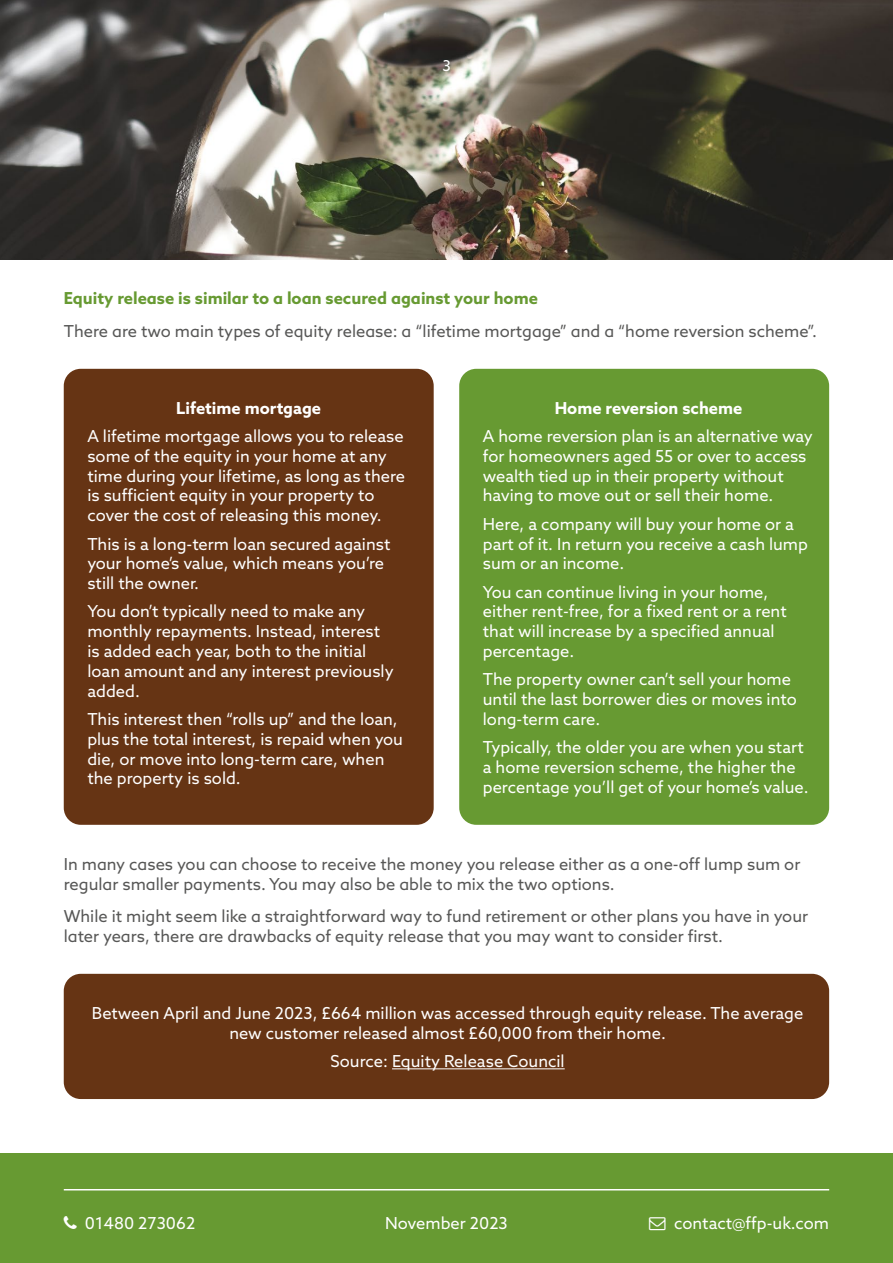
<style>
.page{position:relative;width:893px;height:1263px;background:#fff}
.page>*{position:absolute;margin:0;border:0;box-sizing:border-box;transform-origin:0 0}
.t1{font:16.5px/19.8px "Azo Sans";color:#fff}
.t2{font:16.5px/19.8px "Azo Sans";color:#575756}
.t3{font:700 16.5px "Azo Sans";color:#679a32}
.t4{font:700 16.5px "Azo Sans";color:#fff}
.t5{font:15px "Azo Sans";color:#fff}
</style>
<div class="page">
<img style="left:0;top:0;width:893px;height:259px">
<div style="left:0;top:1153px;width:893px;height:110px;background:#679a32"></div>
<hr style="left:64px;top:1189px;width:765px;height:1px;background:#fff">
<div style="left:64px;top:974px;width:765px;height:125px;background:#663414;border-radius:17px"></div>
<hr style="left:392px;top:1068px;width:173px;height:1px;background:#fff">
<div style="left:64px;top:369px;width:370px;height:456px;background:#663414;border-radius:17px"></div>
<div style="left:459px;top:369px;width:370px;height:456px;background:#679a32;border-radius:17px"></div>
<p class="t5" style="left:442px;top:56px;width:10px">3</p>
<p class="t3" style="left:64px;top:287px;width:476px">Equity release is similar to a loan secured against your home</p>
<p class="t2" style="left:64px;top:321px;width:755px">There are two main types of equity release: a “lifetime mortgage” and a “home reversion scheme”.</p>
<p class="t4" style="left:176px;top:397px;width:146px">Lifetime mortgage</p>
<p class="t1" style="left:87px;top:426px;width:319px">A lifetime mortgage allows you to release some of the equity in your home at any time during your lifetime, as long as there is sufficient equity in your property to cover the cost of releasing this money.</p>
<p class="t1" style="left:87px;top:533px;width:305px">This is a long-term loan secured against your home’s value, which means you’re still the owner.</p>
<p class="t1" style="left:87px;top:601px;width:308px">You don’t typically need to make any monthly repayments. Instead, interest is added each year, both to the initial loan amount and any interest previously added.</p>
<p class="t1" style="left:87px;top:709px;width:317px">This interest then “rolls up” and the loan, plus the total interest, is repaid when you die, or move into long-term care, when the property is sold.</p>
<p class="t4" style="left:555px;top:397px;width:189px">Home reversion scheme</p>
<p class="t1" style="left:483px;top:426px;width:331px">A home reversion plan is an alternative way for homeowners aged 55 or over to access wealth tied up in their property without having to move out or sell their home.</p>
<p class="t1" style="left:483px;top:514px;width:327px">Here, a company will buy your home or a part of it. In return you receive a cash lump sum or an income.</p>
<p class="t1" style="left:483px;top:582px;width:305px">You can continue living in your home, either rent-free, for a fixed rent or a rent that will increase by a specified annual percentage.</p>
<p class="t1" style="left:483px;top:669px;width:315px">The property owner can’t sell your home until the last borrower dies or moves into long-term care.</p>
<p class="t1" style="left:483px;top:737px;width:327px">Typically, the older you are when you start a home reversion scheme, the higher the percentage you’ll get of your home’s value.</p>
<p class="t2" style="left:64px;top:854px;width:738px">In many cases you can choose to receive the money you release either as a one-off lump sum or regular smaller payments. You may also be able to mix the two options.</p>
<p class="t2" style="left:64px;top:906px;width:746px">While it might seem like a straightforward way to fund retirement or other plans you have in your later years, there are drawbacks of equity release that you may want to consider first.</p>
<p class="t1" style="left:92px;top:1003px;width:713px;text-align:center">Between April and June 2023, £664 million was accessed through equity release. The average new customer released almost £60,000 from their home.</p>
<p class="t1" style="left:331px;top:1051px;width:236px">Source: Equity Release Council</p>
<p class="t1" style="left:85px;top:1213px;width:112px">01480 273062</p>
<p class="t1" style="left:674px;top:1213px;width:157px">contact@ffp-uk.com</p>
<p class="t1" style="left:385px;top:1213px;width:124px">November 2023</p>
</div>
